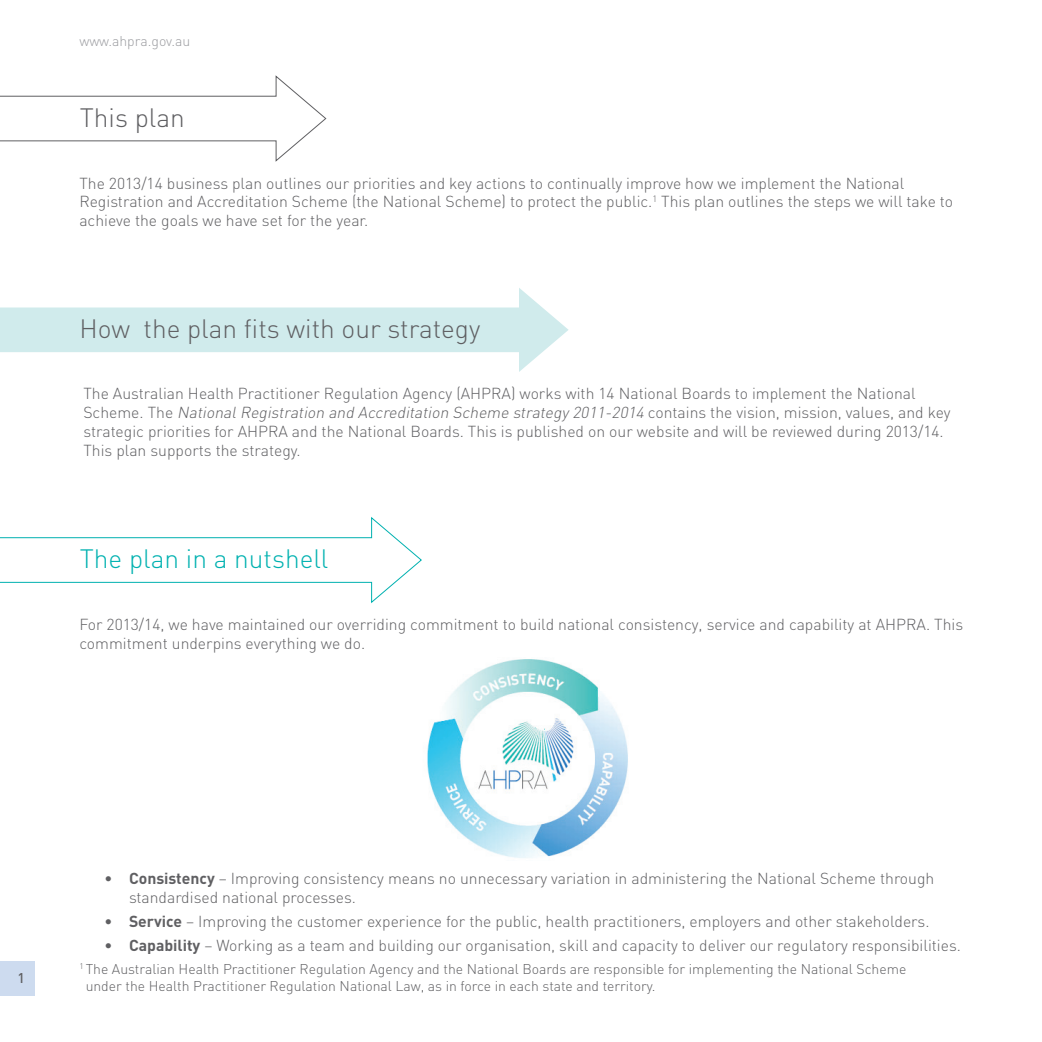
<style>
.page{position:relative;width:1042px;height:1042px;background:#fff}
.page>*{position:absolute;margin:0;border:0;box-sizing:border-box;transform-origin:0 0}
.t1{font:300 26.25px "DIN";color:#5f5f62}
.t2{font:300 26.25px "DIN";color:#00b1b0}
.t3{font:300 15.75px/18.9px "DIN";color:#5f5f62}
.t4{font:300 14px/16.8px "DIN";color:#5f5f62}
.t5{font:300 14px "DIN";color:#9b9ca0}
.t6{font:500 14px "DIN";color:#5f5f62}
.s1{font-style:italic}
.s2{font-weight:700}
</style>
<div class="page">
<div style="left:0;top:961px;width:35px;height:35px;background:#cddbef"></div>
<svg style="left:0;top:76px;width:326px;height:86px"></svg>
<svg style="left:0;top:288px;width:568px;height:84px;fill:#d0ebec"></svg>
<svg style="left:0;top:517px;width:422px;height:86px"></svg>
<img style="left:427px;top:659px;width:201px;height:199px">
<p class="t5" style="left:79px;top:32px;width:112px">www.ahpra.gov.au</p>
<h1 class="t1" style="left:80px;top:101px;width:107px">This plan</h1>
<p class="t3" style="left:79px;top:173px;width:875px">The 2013/14 business plan outlines our priorities and key actions to continually improve how we implement the National<br>Registration and Accreditation Scheme (the National Scheme) to protect the public.<sup>1</sup> This plan outlines the steps we will take to achieve the goals we have set for the year.</p>
<h1 class="t1" style="left:79px;top:313px;width:402px">How the plan fits with our strategy</h1>
<p class="t3" style="left:83px;top:384px;width:868px">The Australian Health Practitioner Regulation Agency (AHPRA) works with 14 National Boards to implement the National<br>S c h e m e . T h e <span class="s1">NationalRegistration and Accreditation Scheme strategy 2011-2014</span> co n ta i n s t h e vi s i o n , m i ss i o n , va l u e s , a n d key strategic priorities for AHPRA and the National Boards. This is published on our website and will be reviewed during 2013/14.<br>This plan supports the strategy.</p>
<h1 class="t2" style="left:80px;top:542px;width:250px">The plan in a nutshell</h1>
<p class="t3" style="left:79px;top:615px;width:885px">For 2013/14, we have maintained our overriding commitment to build national consistency, service and capability at AHPRA. This commitment underpins everything we do.</p>
<p class="t6" style="left:17px;top:969px;width:9px">1</p>
<p class="t3" style="left:129px;top:869px;width:807px;text-indent:-25px">• <span class="s2">Consistency</span> – Improving consistency means no unnecessary variation in administering the National Scheme through standardised national processes.</p>
<p class="t3" style="left:104px;top:912px;width:827px">• <span class="s2">Service</span> – Improving the customer experience for the public, health practitioners, employers and other stakeholders.</p>
<p class="t3" style="left:104px;top:936px;width:858px">• <span class="s2">Capability</span> – Working as a team and building our organisation, skill and capacity to deliver our regulatory responsibilities.</p>
<p class="t4" style="left:86px;top:960px;width:822px;text-indent:-6px"><sup>1</sup> The Australian Health Practitioner Regulation Agency and the National Boards are responsible for implementing the National Scheme under the Health Practitioner Regulation National Law, as in force in each state and territory.</p>
</div>
